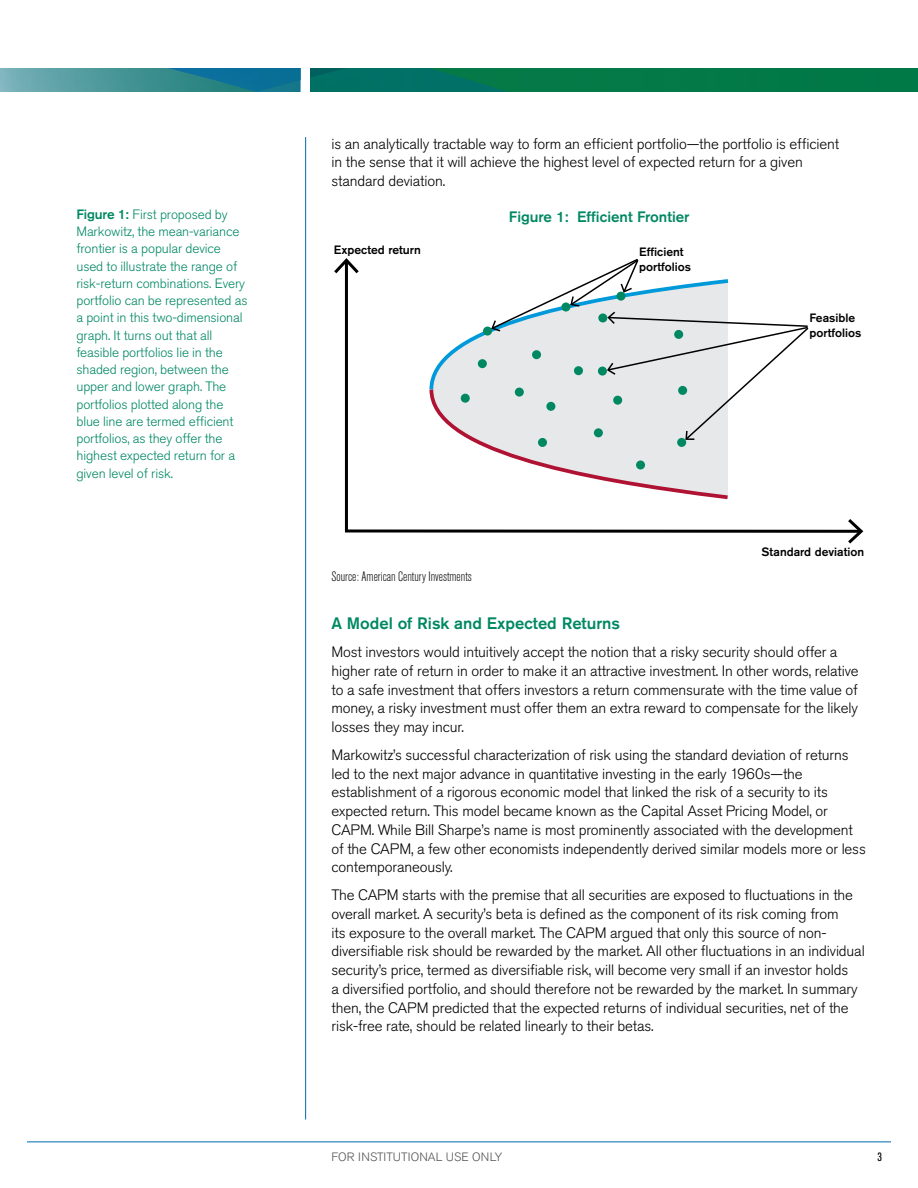
<style>
.page{position:relative;width:918px;height:1188px;background:#fff}
.page>*{position:absolute;margin:0;border:0;box-sizing:border-box;transform-origin:0 0}
.Subhead{font:500 16.5px "Akzidenz Grotesk Std";color:#008863}
.Body_Copy{font:300 15px/18.8px "Akzidenz Grotesk Std";letter-spacing:-.01em;color:#000}
.Table_Headline{font:500 15px "Akzidenz Grotesk Std";color:#008863}
.Margin_Text{font:300 13.5px/17.2px "Akzidenz Grotesk Std";letter-spacing:-.01em;color:#008863}
.Footnote{font:300 condensed 13.5px "Akzidenz Grotesk Std";color:#000}
.t1{font:500 12px/15px "Akzidenz Grotesk Std";color:#000}
.t2{font:300 12px "Akzidenz Grotesk Std";color:#535453}
.t3{font:condensed 12px "Akzidenz Grotesk Std";color:#000}
.s1{font-weight:500}
</style>
<div class="page">
<hr style="left:27px;top:1142px;width:864px;height:1px;background:#0068ae">
<svg style="left:0;top:68px;width:918px;height:23px;background:#157e68"></svg>
<div style="left:301px;top:66px;width:8px;height:27px;background:#fff"></div>
<hr style="left:305px;top:137px;width:1px;height:983px;background:#0068ae">
<hr style="left:345px;top:261px;width:3px;height:270px;background:#000">
<svg style="left:334px;top:258px;width:25px;height:15px"></svg>
<svg style="left:345px;top:529px;width:503px;height:4px;background:#3f3f3f"></svg>
<svg style="left:848px;top:519px;width:15px;height:25px"></svg>
<svg style="left:429px;top:258px;width:380px;height:242px"></svg>
<div style="left:546px;top:402px;width:9px;height:9px;background:#008863;border-radius:50%"></div>
<p class="Margin_Text" style="left:76px;top:206px;width:173px"><span class="s1">Figure 1:</span> First proposed by<br>Markowitz, the mean-variance frontier is a popular device used to illustrate the range of risk-return combinations. Every portfolio can be represented as a point in this two-dimensional graph. It turns out that all feasible portfolios lie in the shaded region, between the upper and lower graph. The portfolios plotted along the blue line are termed efficient portfolios, as they offer the highest expected return for a given level of risk.</p>
<p class="Body_Copy" style="left:332px;top:134px;width:509px">is an analytically tractable way to form an efficient portfolio—the portfolio is efficient in the sense that it will achieve the highest level of expected return for a given standard deviation.</p>
<p class="Table_Headline" style="left:509px;top:208px;width:182px">Figure 1: Efficient Frontier</p>
<p class="t1" style="left:334px;top:242px;width:88px">Expected return</p>
<p class="t1" style="left:639px;top:244px;width:53px">Efficient portfolios</p>
<p class="t1" style="left:809px;top:310px;width:53px">Feasible portfolios</p>
<p class="t1" style="left:761px;top:544px;width:104px">Standard deviation</p>
<p class="Footnote" style="left:332px;top:569px;width:142px">Source: American Century Investments</p>
<p class="Subhead" style="left:332px;top:613px;width:290px">A Model of Risk and Expected Returns</p>
<p class="Body_Copy" style="left:332px;top:643px;width:529px">Most investors would intuitively accept the notion that a risky security should offer a higher rate of return in order to make it an attractive investment. In other words, relative to a safe investment that offers investors a return commensurate with the time value of money, a risky investment must offer them an extra reward to compensate for the likely losses they may incur.</p>
<p class="Body_Copy" style="left:332px;top:745px;width:536px">Markowitz’s successful characterization of risk using the standard deviation of returns led to the next major advance in quantitative investing in the early 1960s—the establishment of a rigorous economic model that linked the risk of a security to its expected return. This model became known as the Capital Asset Pricing Model, or CAPM. While Bill Sharpe’s name is most prominently associated with the development of the CAPM, a few other economists independently derived similar models more or less contemporaneously.</p>
<p class="Body_Copy" style="left:332px;top:886px;width:535px">The CAPM starts with the premise that all securities are exposed to fluctuations in the overall market. A security’s beta is defined as the component of its risk coming from<br>its exposure to the overall market. The CAPM argued that only this source of non&shy;diversifiable risk should be rewarded by the market. All other fluctuations in an individual security’s price, termed as diversifiable risk, will become very small if an investor holds<br>a diversified portfolio, and should therefore not be rewarded by the market. In summary then, the CAPM predicted that the expected returns of individual securities, net of the risk-free rate, should be related linearly to their betas.</p>
<p class="t2" style="left:332px;top:1150px;width:172px">FOR INSTITUTIONAL USE ONLY</p>
<p class="t3" style="left:878px;top:1150px;width:6px">3</p>
</div>
